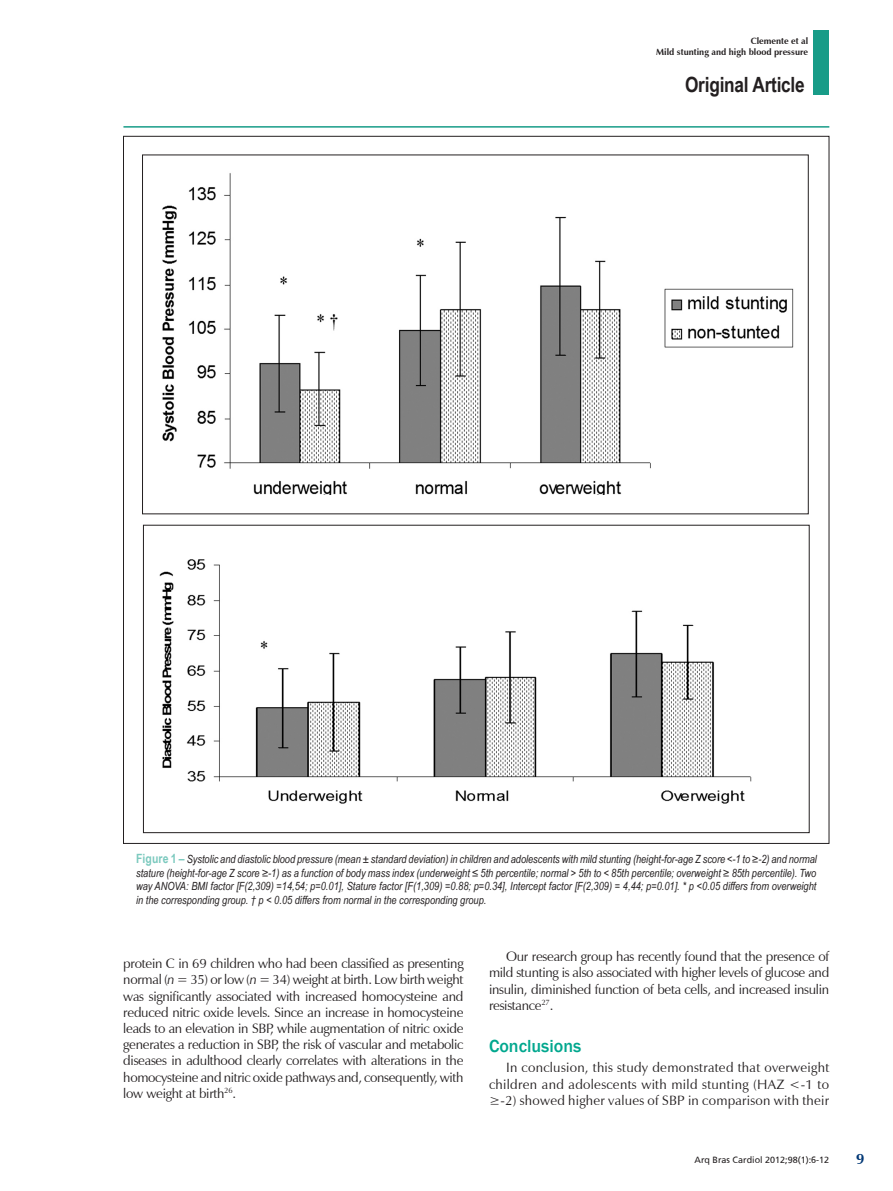
<style>
.page{position:relative;width:893px;height:1191px;background:#fff}
.page>*{position:absolute;margin:0;border:0;box-sizing:border-box;transform-origin:0 0}
.t1{font:700 21px "Arial Narrow";letter-spacing:-.01em;color:#231f20}
.t2{font:500 18px "Franklin Gothic";color:#00a78e}
.t3{font:700 15px "Zapf Humanist 601 BT";color:#013775}
.t4{font:13.5px/16.2px "Zapf Humanist 601 BT";letter-spacing:-.02em;color:#231f20;text-align:justify}
.t5{font:italic 11.25px/13.5px "Arial Narrow";color:#231f20;text-align:justify}
.t6{font:700 9px/10.8px "Zapf Humanist 601 BT";color:#231f20;text-align:right}
.t7{font:9px "Frutiger";color:#231f20}
.s1{font-weight:700;font-style:normal;font-size:12.75px;color:#7bc9be}
.s2{font-style:italic}
</style>
<div class="page">
<div style="left:813px;top:30px;width:16px;height:64px;background:#189c88"></div>
<hr style="left:123px;top:126px;width:706px;height:2px;background:#189c88">
<img style="left:162px;top:173px;width:632px;height:322px">
<img style="left:159px;top:559px;width:593px;height:245px">
<p class="t6" style="left:656px;top:36px;width:154px">Clemente et al<br>Mild stunting and high blood pressure</p>
<h1 class="t1" style="left:685px;top:69px;width:121px">Original Article</h1>
<p class="t5" style="left:136px;top:852px;width:682px"><span class="s1">Figure 1 –</span> Systolic and diastolic blood pressure (mean ± standard deviation) in children and adolescents with mild stunting (height-for-age Z score &lt;-1 to ≥-2) and normal stature (height-for-age Z score ≥-1) as a function of body mass index (underweight ≤ 5th percentile; normal &gt; 5th to &lt; 85th percentile; overweight ≥ 85th percentile). Two way ANOVA: BMI factor [F(2,309) =14,54; p=0.01], Stature factor [F(1,309) =0.88; p=0.34], Intercept factor [F(2,309) = 4,44; p=0.01]. * p &lt;0.05 differs from overweight in the corresponding group. † p &lt; 0.05 differs from normal in the corresponding group.</p>
<p class="t4" style="left:123px;top:955px;width:342px">protein C in 69 children who had been classified as presenting normal (<span class="s2">n</span> = 35) or low (<span class="s2">n</span> = 34) weight at birth. Low birth weight was significantly associated with increased homocysteine and reduced nitric oxide levels. Since an increase in homocysteine leads to an elevation in SBP, while augmentation of nitric oxide generates a reduction in SBP, the risk of vascular and metabolic diseases in adulthood clearly correlates with alterations in the homocysteine and nitric oxide pathways and, consequently, with low weight at birth<sup>26</sup>.</p>
<p class="t4" style="left:489px;top:948px;width:342px;text-indent:17px">Our research group has recently found that the presence of mild stunting is also associated with higher levels of glucose and insulin, diminished function of beta cells, and increased insulin resistance<sup>27</sup>.</p>
<h2 class="t2" style="left:489px;top:1034px;width:94px">Conclusions</h2>
<p class="t4" style="left:489px;top:1059px;width:342px;text-indent:17px">In conclusion, this study demonstrated that overweight children and adolescents with mild stunting (HAZ &lt;-1 to ≥-2) showed higher values of SBP in comparison with their</p>
<p class="t7" style="left:695px;top:1154px;width:136px">Arq Bras Cardiol 2012;98(1):6-12</p>
<p class="t3" style="left:856px;top:1149px;width:10px">9</p>
</div>
